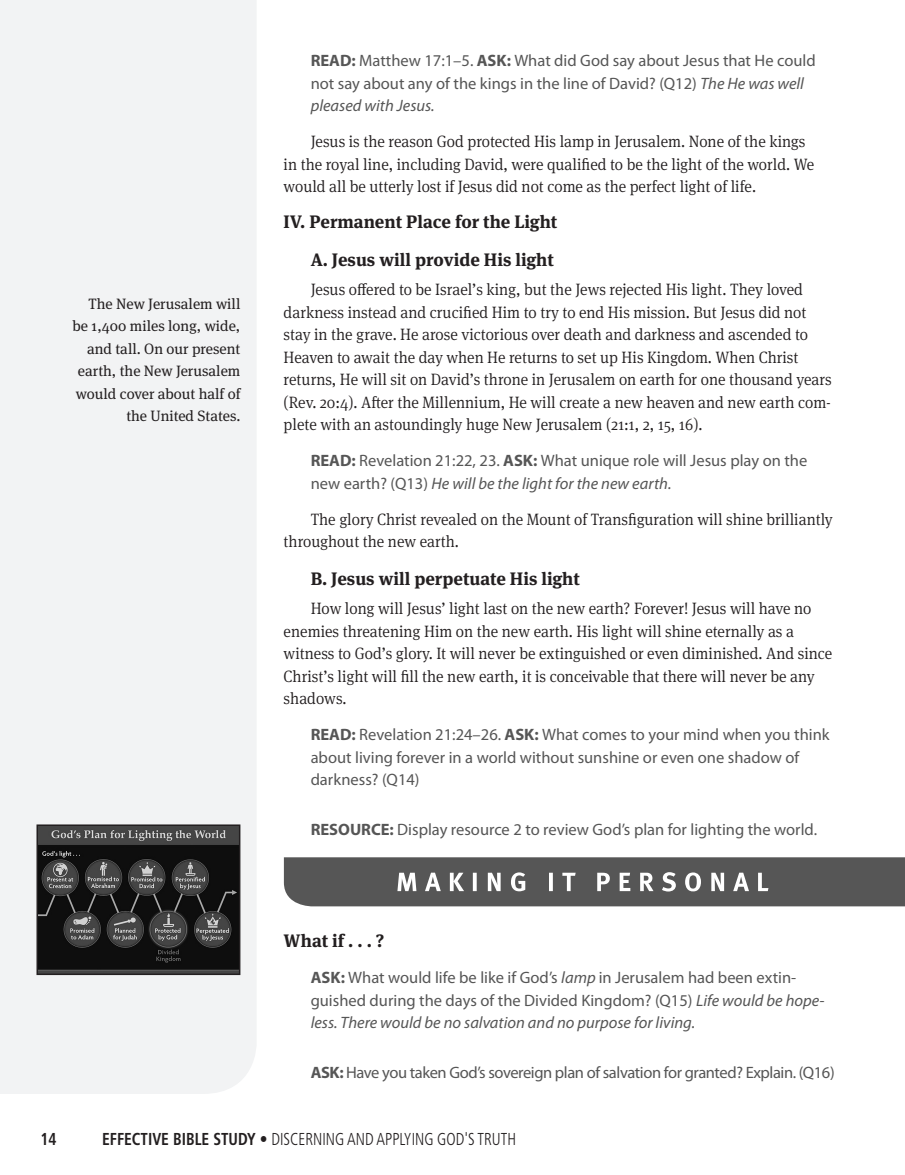
<style>
.page{position:relative;width:905px;height:1175px;background:#fff}
.page>*{position:absolute;margin:0;border:0;box-sizing:border-box;transform-origin:0 0}
.Subhead_2{font:700 18px "Meta Serif OT";color:#231f20}
.Subhead_1{font:700 18px "Meta Serif OT";color:#231f20}
.t1{font:300 condensed 17.25px "Frutiger LT Std";color:#231f20;scale:.9 1}
.t2{font:700 condensed 17.25px "Frutiger LT Std";color:#231f20;scale:.9 1}
.Body{font:300 16.5px/22.5px "Meta Serif OT";color:#231f20;scale:.95 1}
.Ask_Read-body{font:16.5px/22.5px "Myriad Pro";color:#565656}
.Ask_Read-body-2{font:16.5px "Myriad Pro";letter-spacing:-.025em;color:#565656}
.SideNotes_Left_Page{font:15px/22.5px "Meta Serif OT";color:#231f20;text-align:right}
.s1{font-weight:700}
.s2{font-style:italic}
</style>
<div class="page">
<div style="left:0;top:0;width:256px;height:1094px;background:#f2f3f4"></div>
<img style="left:39px;top:827px;width:198px;height:145px">
<div style="left:36px;top:824px;width:204px;height:151px;border:2px solid #231f20"></div>
<svg style="left:284px;top:857px;width:620px;height:49px;background:#646464"></svg>
<p class="SideNotes_Left_Page" style="left:72px;top:292px;width:169px">The New Jerusalem will be 1,400 miles long, wide, and tall. On our present earth, the New Jerusalem would cover about half of the United States.</p>
<p class="Ask_Read-body" style="left:310px;top:50px;width:506px"><span class="s1">READ:</span> Matthew 17:1–5. <span class="s1">ASK:</span> What did God say about Jesus that He could not say about any of the kings in the line of David? (Q12) <span class="s2">The He was well pleased with Jesus.</span></p>
<p class="Body" style="left:284px;top:130px;width:560px;text-indent:27px">Jesus is the reason God protected His lamp in Jerusalem. None of the kings in the royal line, including David, were qualified to be the light of the world. We would all be utterly lost if Jesus did not come as the perfect light of life.</p>
<p class="Subhead_1" style="left:284px;top:210px;width:275px">IV. Permanent Place for the Light</p>
<p class="Subhead_2" style="left:310px;top:248px;width:245px">A. Jesus will provide His light</p>
<p class="Body" style="left:284px;top:278px;width:578px;text-indent:27px">Jesus offered to be Israel’s king, but the Jews rejected His light. They loved darkness instead and crucified Him to try to end His mission. But Jesus did not stay in the grave. He arose victorious over death and darkness and ascended to Heaven to await the day when He returns to set up His Kingdom. When Christ returns, He will sit on David’s throne in Jerusalem on earth for one thousand years (Rev. 20:4). After the Millennium, He will create a new heaven and new earth com&shy;plete with an astoundingly huge New Jerusalem (21:1, 2, 15, 16).</p>
<p class="Ask_Read-body" style="left:310px;top:450px;width:498px"><span class="s1">READ:</span> Revelation 21:22, 23. <span class="s1">ASK:</span> What unique role will Jesus play on the new earth? (Q13) <span class="s2">He will be the light for the new earth.</span></p>
<p class="Body" style="left:284px;top:508px;width:579px;text-indent:27px">The glory Christ revealed on the Mount of Transfiguration will shine brilliantly throughout the new earth.</p>
<p class="Subhead_2" style="left:310px;top:567px;width:271px">B. Jesus will perpetuate His light</p>
<p class="Body" style="left:284px;top:597px;width:579px;text-indent:27px">How long will Jesus’ light last on the new earth? Forever! Jesus will have no enemies threatening Him on the new earth. His light will shine eternally as a witness to God’s glory. It will never be extinguished or even diminished. And since Christ’s light will fill the new earth, it is conceivable that there will never be any shadows.</p>
<p class="Ask_Read-body" style="left:310px;top:723px;width:520px"><span class="s1">READ:</span> Revelation 21:24–26. <span class="s1">ASK:</span> What comes to your mind when you think about living forever in a world without sunshine or even one shadow of darkness? (Q14)</p>
<p class="Ask_Read-body" style="left:310px;top:818px;width:508px"><span class="s1">RESOURCE:</span> Display resource 2 to review God’s plan for lighting the world.</p>
<p class="Subhead_1" style="left:284px;top:928px;width:102px">What if . . . ?</p>
<p class="Ask_Read-body" style="left:311px;top:966px;width:515px"><span class="s1">ASK:</span> What would life be like if God’s <span class="s2">lamp</span> in Jerusalem had been extin&shy;guished during the days of the Divided Kingdom? (Q15) <span class="s2">Life would be hope&shy;less. There would be no salvation and no purpose for living.</span></p>
<p class="Ask_Read-body-2" style="left:311px;top:1063px;width:525px"><span class="s1">ASK:</span> Have you taken God’s sovereign plan of salvation for granted? Explain. (Q16)</p>
<p class="t2" style="left:40px;top:1128px;width:19px">14</p>
<p class="t1" style="left:102px;top:1128px;width:461px"><span class="s1">EFFECTIVE BIBLE STUDY •</span> DISCERNING AND APPLYING GOD'S TRUTH</p>
</div>
